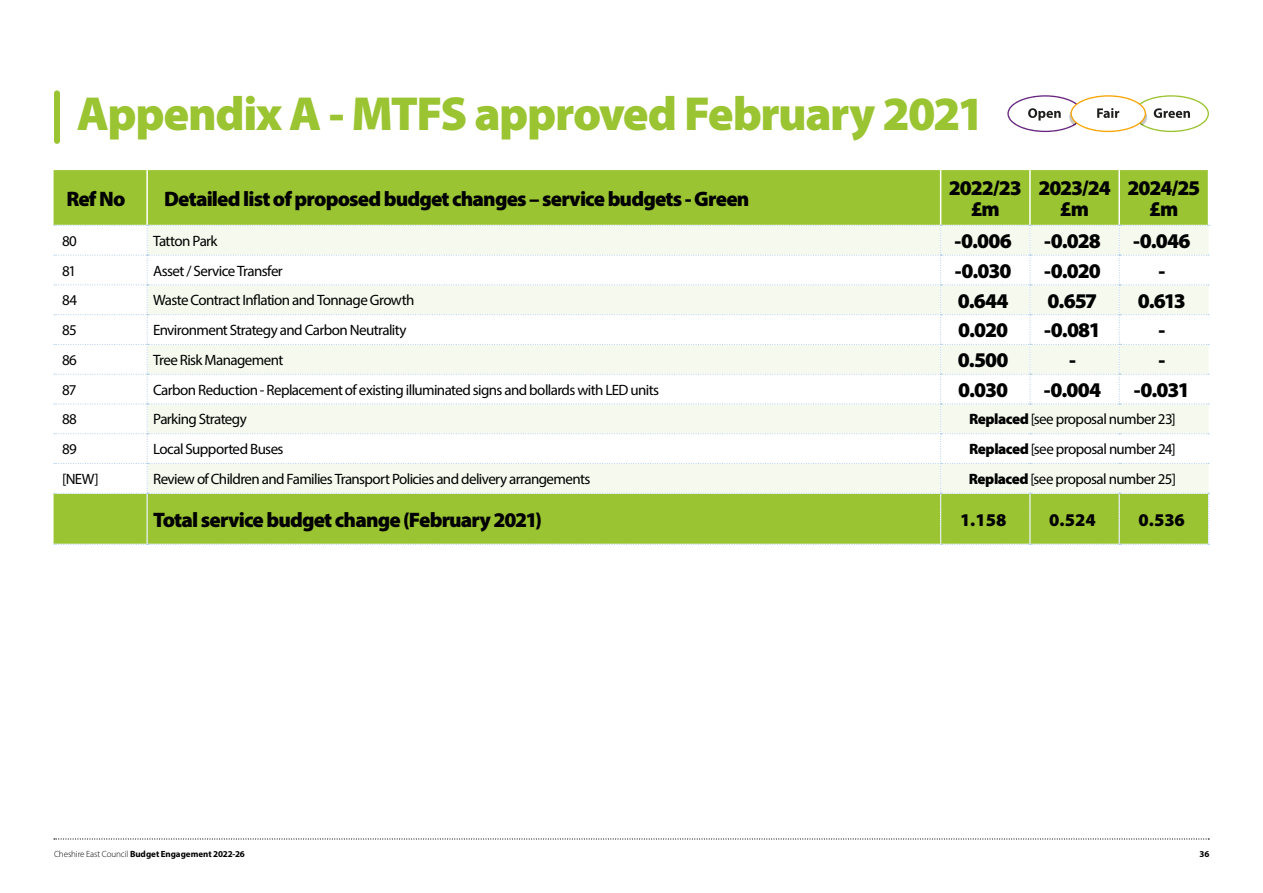
<style>
.page{position:relative;width:1263px;height:893px;background:#fff}
.page>*{position:absolute;margin:0;border:0;box-sizing:border-box;transform-origin:0 0}
.t1{font:900 48px "Myriad Pro";letter-spacing:-.03em;color:#9ac431}
.t2{font:900 21px/21px "Myriad Pro";letter-spacing:-.04em;color:#000;text-align:center}
.t3{font:900 18px "Myriad Pro";color:#000}
.t4{font:15px "Myriad Pro";letter-spacing:-.04em;color:#000}
.t5{font:700 9px "Myriad Pro";letter-spacing:-.005em;color:#000}
.s1{font-weight:900}
.s2{font-weight:300}
</style>
<div class="page">
<svg style="left:54px;top:838px;width:1155px;height:1px"></svg>
<div style="left:54px;top:93px;width:6px;height:48px;background:#9ac431"></div>
<div style="left:54px;top:170px;width:1154px;height:55px;background:#9ac431"></div>
<hr style="left:940px;top:170px;width:1px;height:55px;background:#fff">
<hr style="left:1029px;top:170px;width:2px;height:55px;background:#fff">
<hr style="left:1118px;top:170px;width:2px;height:55px;background:#fff">
<hr style="left:146px;top:170px;width:2px;height:55px;background:#fff">
<svg style="left:54px;top:225px;width:1156px;height:320px"></svg>
<svg style="left:1007px;top:95px;width:202px;height:37px"></svg>
<p class="t1" style="left:77px;top:81px;width:909px">Appendix A - MTFS approved February 2021</p>
<p class="t2" style="left:66px;top:187px;width:61px">Ref No</p>
<p class="t2" style="left:164px;top:187px;width:587px">Detailed list of proposed budget changes – service budgets - Green</p>
<p class="t2" style="left:949px;top:177px;width:74px">2022/23 £m</p>
<p class="t2" style="left:1038px;top:177px;width:74px">2023/24 £m</p>
<p class="t2" style="left:1127px;top:177px;width:74px">2024/25 £m</p>
<p class="t4" style="left:62px;top:232px;width:16px">80</p>
<p class="t4" style="left:153px;top:232px;width:66px">Tatton Park</p>
<p class="t2" style="left:954px;top:230px;width:59px">-0.006</p>
<p class="t2" style="left:1044px;top:230px;width:58px">-0.028</p>
<p class="t2" style="left:1133px;top:230px;width:59px">-0.046</p>
<p class="t4" style="left:62px;top:261px;width:16px">81</p>
<p class="t4" style="left:153px;top:261px;width:131px">Asset / Service Transfer</p>
<p class="t2" style="left:955px;top:259px;width:58px">-0.030</p>
<p class="t2" style="left:1044px;top:259px;width:58px">-0.020</p>
<p class="t2" style="left:1158px;top:259px;width:8px">-</p>
<p class="t4" style="left:62px;top:291px;width:17px">84</p>
<p class="t4" style="left:153px;top:291px;width:263px">Waste Contract Inflation and Tonnage Growth</p>
<p class="t2" style="left:958px;top:289px;width:52px">0.644</p>
<p class="t2" style="left:1047px;top:289px;width:51px">0.657</p>
<p class="t2" style="left:1138px;top:289px;width:50px">0.613</p>
<p class="t4" style="left:62px;top:321px;width:16px">85</p>
<p class="t4" style="left:153px;top:321px;width:255px">Environment Strategy and Carbon Neutrality</p>
<p class="t2" style="left:958px;top:319px;width:51px">0.020</p>
<p class="t2" style="left:1044px;top:319px;width:58px">-0.081</p>
<p class="t2" style="left:1158px;top:319px;width:8px">-</p>
<p class="t4" style="left:62px;top:351px;width:16px">86</p>
<p class="t4" style="left:153px;top:351px;width:132px">Tree Risk Management</p>
<p class="t2" style="left:958px;top:349px;width:52px">0.500</p>
<p class="t2" style="left:1069px;top:349px;width:8px">-</p>
<p class="t2" style="left:1158px;top:349px;width:8px">-</p>
<p class="t4" style="left:62px;top:380px;width:16px">87</p>
<p class="t4" style="left:153px;top:380px;width:507px">Carbon Reduction - Replacement of existing illuminated signs and bollards with LED units</p>
<p class="t2" style="left:958px;top:379px;width:51px">0.030</p>
<p class="t2" style="left:1044px;top:379px;width:59px">-0.004</p>
<p class="t2" style="left:1134px;top:379px;width:57px">-0.031</p>
<p class="t4" style="left:62px;top:410px;width:16px">88</p>
<p class="t4" style="left:153px;top:410px;width:95px">Parking Strategy</p>
<p class="t4" style="left:969px;top:410px;width:208px"><span class="s1">Replaced</span> [see proposal number 23]</p>
<p class="t4" style="left:62px;top:440px;width:16px">89</p>
<p class="t4" style="left:153px;top:440px;width:132px">Local Supported Buses</p>
<p class="t4" style="left:969px;top:440px;width:208px"><span class="s1">Replaced</span> [see proposal number 24]</p>
<p class="t4" style="left:62px;top:470px;width:38px">[NEW]</p>
<p class="t4" style="left:153px;top:470px;width:439px">Review of Children and Families Transport Policies and delivery arrangements</p>
<p class="t4" style="left:969px;top:470px;width:209px"><span class="s1">Replaced</span> [see proposal number 25]</p>
<p class="t2" style="left:153px;top:508px;width:391px">Total service budget change (February 2021)</p>
<p class="t3" style="left:960px;top:507px;width:48px">1.158</p>
<p class="t3" style="left:1049px;top:507px;width:48px">0.524</p>
<p class="t3" style="left:1138px;top:507px;width:48px">0.536</p>
<p class="t5" style="left:54px;top:848px;width:192px"><span class="s2">Cheshire East Council</span> Budget Engagement 2022-26</p>
<p class="t5" style="left:1199px;top:848px;width:11px">36</p>
</div>
